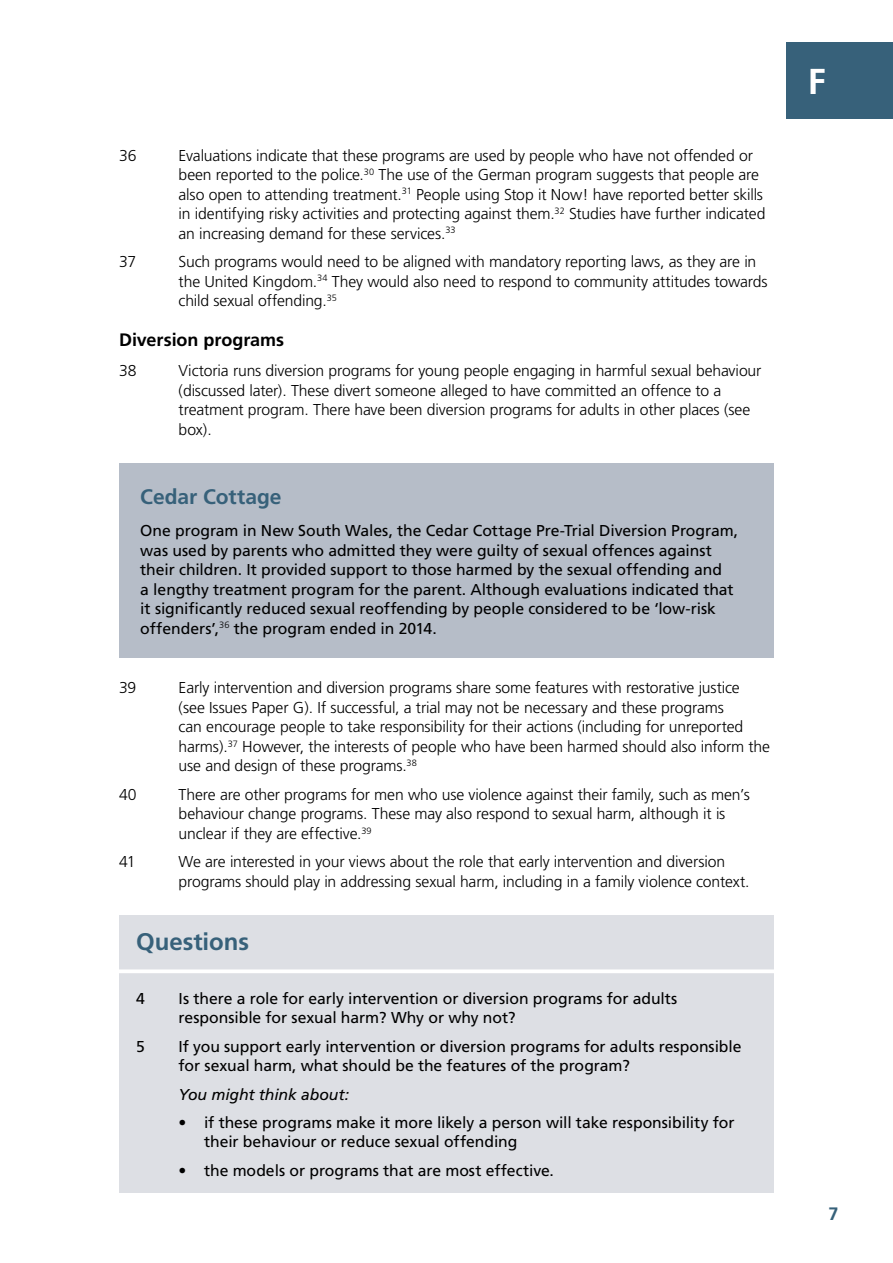
<style>
.page{position:relative;width:893px;height:1263px;background:#fff}
.page>*{position:absolute;margin:0;border:0;box-sizing:border-box;transform-origin:0 0}
.t1{font:700 36px "Frutiger";color:#fff}
._1__Questions_Headin{font:700 24px "Frutiger";color:#37617a}
.HD2{font:700 21px "Frutiger";color:#37617a}
.HD3{font:700 18px "Frutiger";color:#000}
.t2{font:700 18px "Frutiger";color:#37617a}
.t3{font:300 15.75px/19.5px "Frutiger";letter-spacing:-.01em;color:#000}
.Body_Copy{font:15.75px/19.5px "Frutiger";letter-spacing:-.005em;color:#000}
.Question_prompt{font:italic 15.75px "Frutiger CE";letter-spacing:-.01em;color:#000}
</style>
<div class="page">
<div style="left:787px;top:43px;width:106px;height:76px;background:#37617a"></div>
<div style="left:119px;top:463px;width:655px;height:195px;background:#b6bdc8"></div>
<div style="left:119px;top:915px;width:655px;height:278px;background:#dddfe4"></div>
<svg style="left:119px;top:969px;width:655px;height:4px;background:#fbfbfb"></svg>
<p class="t3" style="left:119px;top:146px;width:19px">36</p>
<p class="t3" style="left:179px;top:146px;width:588px">Evaluations indicate that these programs are used by people who have not offended or been reported to the police.<sup>30</sup> The use of the German program suggests that people are also open to attending treatment.<sup>31</sup> People using Stop it Now! have reported better skills in identifying risky activities and protecting against them.<sup>32</sup> Studies have further indicated an increasing demand for these services.<sup>33</sup></p>
<p class="t3" style="left:119px;top:252px;width:19px">37</p>
<p class="t3" style="left:179px;top:252px;width:591px">Such programs would need to be aligned with mandatory reporting laws, as they are in the United Kingdom.<sup>34</sup> They would also need to respond to community attitudes towards child sexual offending.<sup>35</sup></p>
<h3 class="HD3" style="left:119px;top:329px;width:167px">Diversion programs</h3>
<p class="t3" style="left:119px;top:361px;width:19px">38</p>
<p class="t3" style="left:179px;top:361px;width:584px">Victoria runs diversion programs for young people engaging in harmful sexual behaviour (discussed later). These divert someone alleged to have committed an offence to a treatment program. There have been diversion programs for adults in other places (see box).</p>
<h2 class="HD2" style="left:140px;top:484px;width:143px">Cedar Cottage</h2>
<p class="Body_Copy" style="left:140px;top:521px;width:599px">One program in New South Wales, the Cedar Cottage Pre-Trial Diversion Program, was used by parents who admitted they were guilty of sexual offences against their children. It provided support to those harmed by the sexual offending and<br>a lengthy treatment program for the parent. Although evaluations indicated that it significantly reduced sexual reoffending by people considered to be ‘low-risk offenders’,<sup>36</sup> the program ended in 2014.</p>
<p class="t3" style="left:119px;top:678px;width:19px">39</p>
<p class="t3" style="left:179px;top:678px;width:593px">Early intervention and diversion programs share some features with restorative justice<br>(see Issues Paper G). If successful, a trial may not be necessary and these programs<br>can encourage people to take responsibility for their actions (including for unreported harms).<sup>37</sup> However, the interests of people who have been harmed should also inform the use and design of these programs.<sup>38</sup></p>
<p class="t3" style="left:119px;top:785px;width:19px">40</p>
<p class="t3" style="left:179px;top:785px;width:573px">There are other programs for men who use violence against their family, such as men’s behaviour change programs. These may also respond to sexual harm, although it is unclear if they are effective.<sup>39</sup></p>
<p class="t3" style="left:119px;top:852px;width:18px">41</p>
<p class="t3" style="left:179px;top:852px;width:572px">We are interested in your views about the role that early intervention and diversion programs should play in addressing sexual harm, including in a family violence context.</p>
<p class="_1__Questions_Headin" style="left:136px;top:928px;width:114px">Questions</p>
<p class="Body_Copy" style="left:136px;top:989px;width:10px">4</p>
<p class="Body_Copy" style="left:179px;top:989px;width:500px">Is there a role for early intervention or diversion programs for adults responsible for sexual harm? Why or why not?</p>
<p class="Body_Copy" style="left:136px;top:1037px;width:10px">5</p>
<p class="Body_Copy" style="left:179px;top:1037px;width:564px">If you support early intervention or diversion programs for adults responsible for sexual harm, what should be the features of the program?</p>
<p class="Question_prompt" style="left:179px;top:1085px;width:172px">You might think about:</p>
<p class="Body_Copy" style="left:204px;top:1113px;width:532px;text-indent:-26px">• if these programs make it more likely a person will take responsibility for their behaviour or reduce sexual offending</p>
<p class="Body_Copy" style="left:179px;top:1161px;width:377px">• the models or programs that are most effective.</p>
<h1 class="t1" style="left:808px;top:61px;width:19px">F</h1>
<p class="t2" style="left:828px;top:1203px;width:12px">7</p>
</div>
